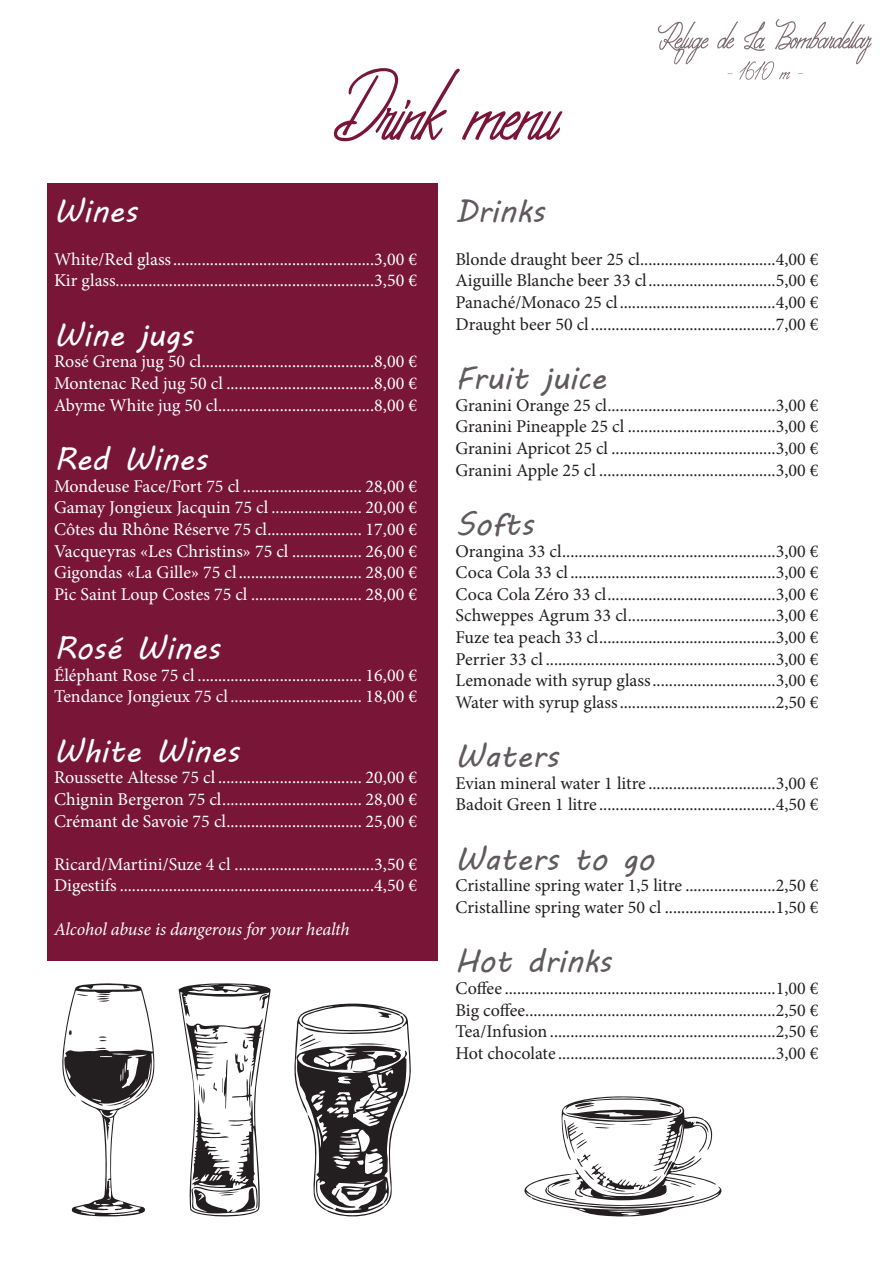
<style>
.page{position:relative;width:893px;height:1263px;background:#fff}
.page>*{position:absolute;margin:0;border:0;box-sizing:border-box;transform-origin:0 0}
.t1{font:135px "Adventures on the Mountains";color:#791536}
.t2{font:31.5px "MV Boli";color:#60595e}
.t3{font:31.5px "MV Boli";color:#fff}
.t4{font:18px/21.6px "Minion Pro";color:#231f20;text-align:justify}
.t5{font:18px/21.6px "Minion Pro";color:#fff}
.t6{font:italic 18px "Minion Pro";letter-spacing:-.01em;color:#fff}
</style>
<div class="page">
<div style="left:47px;top:184px;width:390px;height:777px;background:#791536"></div>
<svg style="left:658px;top:21px;width:51px;height:43px"></svg>
<svg style="left:717px;top:19px;width:155px;height:61px"></svg>
<svg style="left:62px;top:983px;width:93px;height:234px"></svg>
<svg style="left:179px;top:983px;width:92px;height:234px"></svg>
<svg style="left:294px;top:1003px;width:117px;height:214px"></svg>
<svg style="left:524px;top:1096px;width:198px;height:121px"></svg>
<h1 class="t1" style="left:333px;top:45px;width:228px">Drink menu</h1>
<h2 class="t3" style="left:54px;top:189px;width:85px">Wines</h2>
<p class="t5" style="left:54px;top:248px;width:365px">White/Red glass.................................................3,00 €<br>Kir glass...............................................................3,50 €</p>
<h2 class="t3" style="left:54px;top:314px;width:140px">Wine jugs</h2>
<p class="t5" style="left:54px;top:351px;width:365px;text-align:justify">Rosé Grena jug 50 cl..........................................8,00 € Montenac Red jug 50 cl ....................................8,00 € Abyme White jug 50 cl......................................8,00 €</p>
<h2 class="t3" style="left:54px;top:438px;width:155px">Red Wines</h2>
<p class="t5" style="left:54px;top:475px;width:365px;text-align:justify">Mondeuse Face/Fort 75 cl ............................. 28,00 € Gamay Jongieux Jacquin 75 cl ...................... 20,00 € Côtes du Rhône Réserve 75 cl....................... 17,00 € Vacqueyras «Les Christins» 75 cl ................. 26,00 € Gigondas «La Gille» 75 cl.............................. 28,00 € Pic Saint Loup Costes 75 cl ........................... 28,00 €</p>
<h2 class="t3" style="left:54px;top:627px;width:167px">Rosé Wines</h2>
<p class="t5" style="left:54px;top:664px;width:365px">Éléphant Rose 75 cl ........................................ 16,00 €<br>Tendance Jongieux 75 cl ................................ 18,00 €</p>
<h2 class="t3" style="left:54px;top:729px;width:187px">White Wines</h2>
<p class="t5" style="left:54px;top:767px;width:365px;text-align:justify">Roussette Altesse 75 cl ................................... 20,00 € Chignin Bergeron 75 cl.................................. 28,00 € Crémant de Savoie 75 cl................................. 25,00 €</p>
<p class="t5" style="left:54px;top:853px;width:365px">Ricard/Martini/Suze 4 cl ..................................3,50 €<br>Digestifs ..............................................................4,50 €</p>
<p class="t6" style="left:54px;top:916px;width:297px">Alcohol abuse is dangerous for your health</p>
<h2 class="t2" style="left:455px;top:189px;width:90px">Drinks</h2>
<p class="t4" style="left:455px;top:248px;width:365px">Blonde draught beer 25 cl.................................4,00 € Aiguille Blanche beer 33 cl...............................5,00 € Panaché/Monaco 25 cl......................................4,00 € Draught beer 50 cl.............................................7,00 €</p>
<h2 class="t2" style="left:455px;top:357px;width:152px">Fruit juice</h2>
<p class="t4" style="left:455px;top:394px;width:365px">Granini Orange 25 cl.........................................3,00 € Granini Pineapple 25 cl ....................................3,00 € Granini Apricot 25 cl ........................................3,00 € Granini Apple 25 cl ...........................................3,00 €</p>
<h2 class="t2" style="left:455px;top:503px;width:80px">Softs</h2>
<p class="t4" style="left:455px;top:540px;width:365px">Orangina 33 cl....................................................3,00 € Coca Cola 33 cl ..................................................3,00 € Coca Cola Zéro 33 cl.........................................3,00 € Schweppes Agrum 33 cl....................................3,00 € Fuze tea peach 33 cl...........................................3,00 € Perrier 33 cl ........................................................3,00 € Lemonade with syrup glass..............................3,00 € Water with syrup glass......................................2,50 €</p>
<h2 class="t2" style="left:455px;top:735px;width:105px">Waters</h2>
<p class="t4" style="left:455px;top:772px;width:365px">Evian mineral water 1 litre ...............................3,00 €<br>Badoit Green 1 litre ...........................................4,50 €</p>
<h2 class="t2" style="left:455px;top:837px;width:200px">Waters to go</h2>
<p class="t4" style="left:455px;top:875px;width:365px">Cristalline spring water 1,5 litre ......................2,50 €<br>Cristalline spring water 50 cl ...........................1,50 €</p>
<h2 class="t2" style="left:455px;top:940px;width:157px">Hot drinks</h2>
<p class="t4" style="left:455px;top:977px;width:365px">Coffee ..................................................................1,00 € Big coffee.............................................................2,50 € Tea/Infusion .......................................................2,50 € Hot chocolate .....................................................3,00 €</p>
</div>
